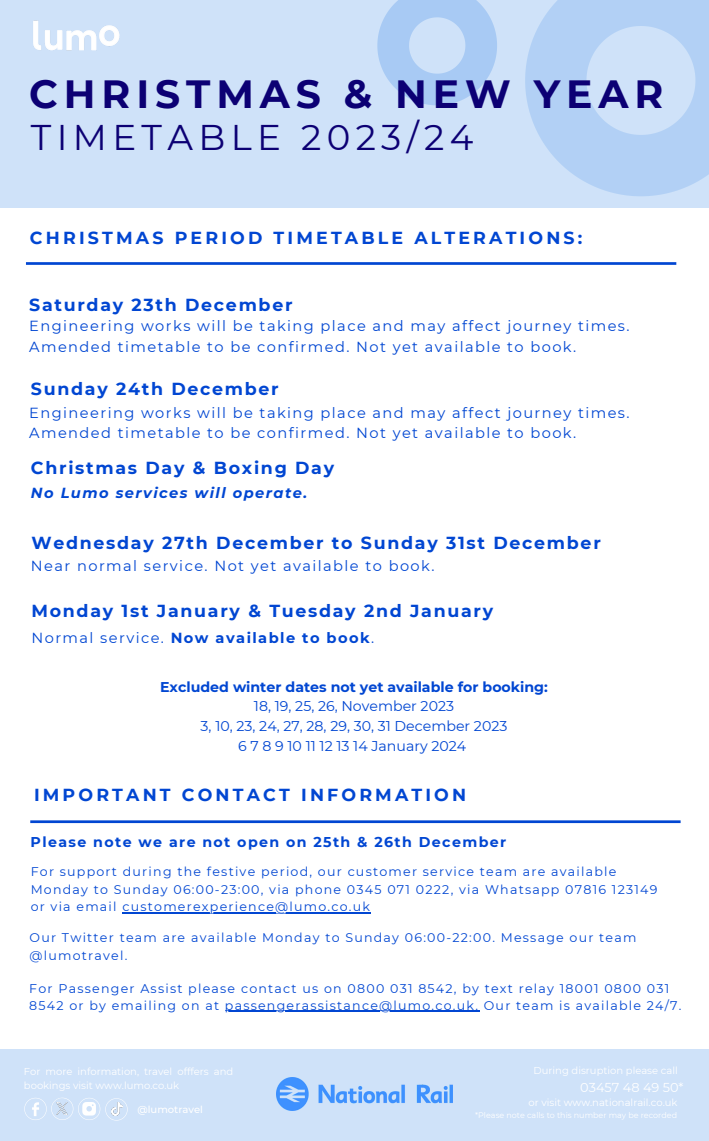
<style>
.page{position:relative;width:709px;height:1141px;background:#fff}
.page>*{position:absolute;margin:0;border:0;box-sizing:border-box;transform-origin:0 0}
.t1{font:700 39.28px "Montserrat";letter-spacing:.15em;color:#0c0074}
.t2{font:35.68px "Montserrat";letter-spacing:.15em;color:#0c0074}
.t3{font:700 17.4px "Montserrat";letter-spacing:.1em;color:#0146d2}
.t4{font:700 17.4px "Montserrat";letter-spacing:.18em;color:#0146d2}
.t5{font:14.6px/20.4px "Montserrat";letter-spacing:.1em;color:#0146d2}
.t6{font:700 14.6px "Montserrat";letter-spacing:.1em;color:#0146d2}
.t7{font:italic 700 14.6px "Montserrat";letter-spacing:.1em;color:#0146d2}
.t8{font:700 14.2px "Montserrat";letter-spacing:.1em;color:#0146d2}
.t9{font:14.16px "Montserrat";color:#0146d2}
.t10{font:700 14.16px "Montserrat";color:#0146d2}
.t11{font:12.92px "Montserrat";color:#fff}
.t12{font:12.6px/17.4px "Montserrat";letter-spacing:.1em;color:#0146d2}
.t13{font:10px/13.8px "Montserrat";color:#fff}
.t14{font:500 10px "Montserrat";color:#fff}
.t15{font:8px "Montserrat";color:#fff}
.s1{font-weight:400}
</style>
<div class="page">
<div style="left:0;top:1049px;width:709px;height:92px;background:#cfe2f9"></div>
<div style="left:0;top:0;width:709px;height:208px;background:#cfe2f9"></div>
<img style="left:33px;top:20px;width:87px;height:31px">
<svg style="left:377px;top:0;width:120px;height:105px"></svg>
<hr style="left:26px;top:262px;width:650px;height:3px;background:#0146d2">
<hr style="left:30px;top:820px;width:650px;height:3px;background:#0146d2">
<img style="left:277px;top:1077px;width:175px;height:33px">
<svg style="left:24px;top:1097px;width:104px;height:23px"></svg>
<svg style="left:525px;top:0;width:184px;height:196px;fill:#b2d0f5"></svg>
<hr style="left:122px;top:912px;width:249px;height:1px;background:#0146d2">
<hr style="left:225px;top:1010px;width:254px;height:2px;background:#0146d2">
<p class="t1" style="left:29px;top:70px;width:635px">CHRISTMAS &amp; NEW YEAR</p>
<p class="t2" style="left:31px;top:116px;width:444px">TIMETABLE 2023/24</p>
<p class="t4" style="left:30px;top:227px;width:554px">CHRISTMAS PERIOD TIMETABLE ALTERATIONS:</p>
<p class="t3" style="left:29px;top:294px;width:265px">Saturday 23th December</p>
<p class="t5" style="left:29px;top:316px;width:602px">Engineering works will be taking place and may affect journey times.<br>Amended timetable to be confirmed. Not yet available to book.</p>
<p class="t3" style="left:31px;top:378px;width:249px">Sunday 24th December</p>
<p class="t5" style="left:29px;top:402px;width:602px">Engineering works will be taking place and may affect journey times.<br>Amended timetable to be confirmed. Not yet available to book.</p>
<p class="t3" style="left:31px;top:457px;width:305px">Christmas Day &amp; Boxing Day</p>
<p class="t7" style="left:31px;top:484px;width:278px">No Lumo services will operate.</p>
<p class="t3" style="left:31px;top:532px;width:571px">Wednesday 27th December to Sunday 31st December</p>
<p class="t5" style="left:31px;top:556px;width:405px">Near normal service. Not yet available to book.</p>
<p class="t3" style="left:31px;top:600px;width:463px">Monday 1st January &amp; Tuesday 2nd January</p>
<p class="t6" style="left:31px;top:629px;width:344px"><span class="s1">Normal service.</span> Now available to book<span class="s1">.</span></p>
<p class="t10" style="left:160px;top:678px;width:389px">Excluded winter dates not yet available for booking:</p>
<p class="t9" style="left:254px;top:697px;width:202px">18, 19, 25, 26, November 2023</p>
<p class="t9" style="left:201px;top:717px;width:308px">3, 10, 23, 24, 27, 28, 29, 30, 31 December 2023</p>
<p class="t9" style="left:238px;top:737px;width:230px">6 7 8 9 10 11 12 13 14 January 2024</p>
<p class="t4" style="left:34px;top:784px;width:433px">IMPORTANT CONTACT INFORMATION</p>
<p class="t8" style="left:31px;top:833px;width:477px">Please note we are not open on 25th &amp; 26th December</p>
<p class="t12" style="left:31px;top:863px;width:628px">For support during the festive period, our customer service team are available<br>Monday to Sunday 06:00-23:00, via phone 0345 071 0222, via Whatsapp 07816 123149 or via email customerexperience@lumo.co.uk</p>
<p class="t12" style="left:30px;top:929px;width:608px">Our Twitter team are available Monday to Sunday 06:00-22:00. Message our team @lumotravel.</p>
<p class="t12" style="left:29px;top:979px;width:653px">For Passenger Assist please contact us on 0800 031 8542, by text relay 18001 0800 031<br>8542 or by emailing on at passengerassistance@lumo.co.uk. Our team is available 24/7.</p>
<p class="t13" style="left:24px;top:1065px;width:211px">For more information, travel offfers and bookings visit www.lumo.co.uk</p>
<p class="t14" style="left:137px;top:1103px;width:67px">@lumotravel</p>
<p class="t13" style="left:533px;top:1063px;width:146px">During disruption please call</p>
<p class="t11" style="left:580px;top:1079px;width:105px">03457 48 49 50*</p>
<p class="t15" style="left:475px;top:1110px;width:203px">*Please note calls to this number may be recorded</p>
<p class="t13" style="left:528px;top:1095px;width:150px">or visit www.nationalrail.co.uk</p>
</div>
